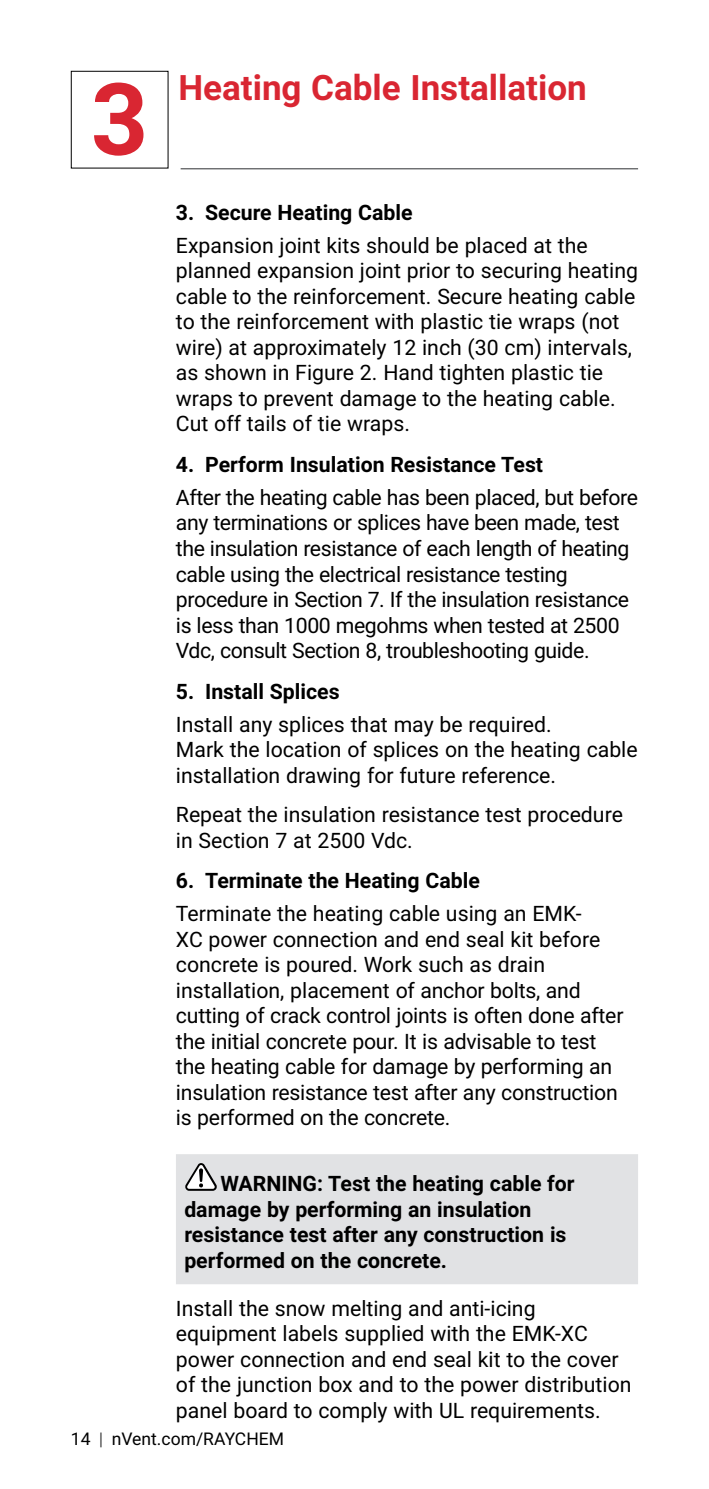
<style>
.page{position:relative;width:709px;height:1489px;background:#fff}
.page>*{position:absolute;margin:0;border:0;box-sizing:border-box;transform-origin:0 0}
.t1{font:700 100px "Roboto";color:#d92632}
.t2{font:700 35px "Roboto";color:#d92632}
.t3{font:21.25px/25.5px "Roboto";color:#000}
.t4{font:21.25px/25.5px "Roboto";letter-spacing:-.02em;color:#000}
.t5{font:700 21.25px/25.5px "Roboto";color:#000}
.t6{font:17.5px "Roboto";color:#000}
.s1{font-weight:300}
</style>
<div class="page">
<div style="left:71px;top:71px;width:97px;height:97px;border:1px solid #000"></div>
<hr style="left:181px;top:168px;width:457px;height:1px;background:#58595b">
<div style="left:176px;top:1154px;width:462px;height:130px;background:#e1e2e4"></div>
<svg style="left:185px;top:1163px;width:32px;height:27px"></svg>
<h1 class="t1" style="left:91px;top:49px;width:59px">3</h1>
<h2 class="t2" style="left:178px;top:63px;width:410px">Heating Cable Installation</h2>
<p class="t5" style="left:176px;top:199px;width:238px">3. Secure Heating Cable</p>
<p class="t3" style="left:176px;top:232px;width:463px">Expansion joint kits should be placed at the planned expansion joint prior to securing heating cable to the reinforcement. Secure heating cable to the reinforcement with plastic tie wraps (not wire) at approximately 12 inch (30 cm) intervals, as shown in Figure 2. Hand tighten plastic tie wraps to prevent damage to the heating cable.<br>Cut off tails of tie wraps.</p>
<p class="t5" style="left:176px;top:451px;width:369px">4. Perform Insulation Resistance Test</p>
<p class="t4" style="left:176px;top:484px;width:463px">After the heating cable has been placed, but before any terminations or splices have been made, test the insulation resistance of each length of heating cable using the electrical resistance testing procedure in Section 7. If the insulation resistance is less than 1000 megohms when tested at 2500<br>Vdc, consult Section 8, troubleshooting guide.</p>
<p class="t5" style="left:176px;top:677px;width:165px">5. Install Splices</p>
<p class="t3" style="left:176px;top:710px;width:463px">Install any splices that may be required.<br>Mark the location of splices on the heating cable installation drawing for future reference.</p>
<p class="t3" style="left:176px;top:801px;width:448px">Repeat the insulation resistance test procedure in Section 7 at 2500 Vdc.</p>
<p class="t5" style="left:176px;top:867px;width:305px">6. Terminate the Heating Cable</p>
<p class="t3" style="left:176px;top:900px;width:449px">Terminate the heating cable using an EMK-<br>XC power connection and end seal kit before concrete is poured. Work such as drain installation, placement of anchor bolts, and cutting of crack control joints is often done after the initial concrete pour. It is advisable to test the heating cable for damage by performing an insulation resistance test after any construction is performed on the concrete.</p>
<p class="t5" style="left:184px;top:1169px;width:392px;text-indent:36px">WARNING: Test the heating cable for damage by performing an insulation resistance test after any construction is performed on the concrete.</p>
<p class="t3" style="left:176px;top:1294px;width:457px">Install the snow melting and anti-icing equipment labels supplied with the EMK-XC power connection and end seal kit to the cover of the junction box and to the power distribution panel board to comply with UL requirements.</p>
<p class="t6" style="left:71px;top:1426px;width:215px">14 <span class="s1">|</span> nVent.com/RAYCHEM</p>
</div>
